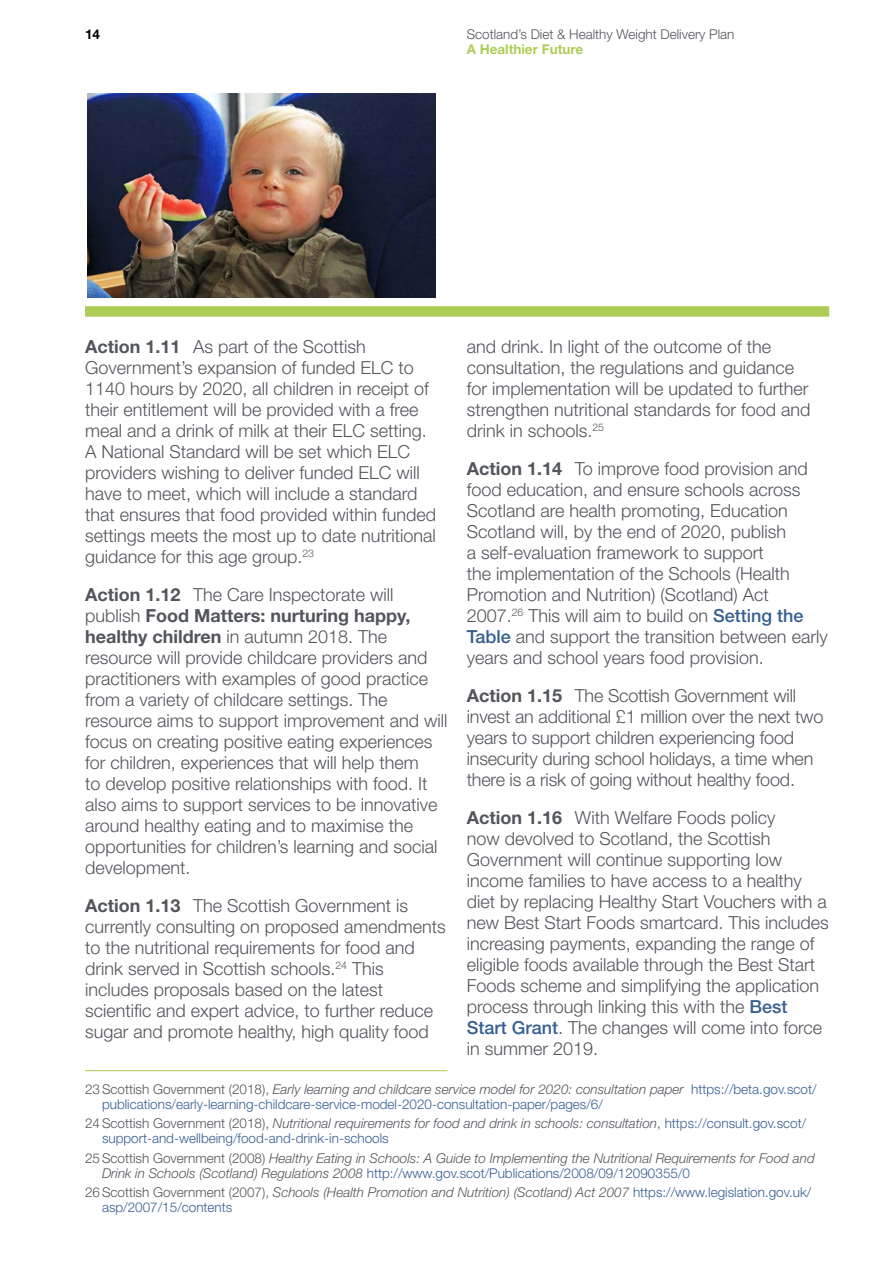
<style>
.page{position:relative;width:893px;height:1263px;background:#fff}
.page>*{position:absolute;margin:0;border:0;box-sizing:border-box;transform-origin:0 0}
.t1{font:300 18px/21px "Helvetica Neue LT Std";color:#52555b}
.t2{font:300 13.5px/15px "Helvetica Neue LT Std";color:#365f91}
.t3{font:italic 300 13.5px/15px "Helvetica Neue LT Std";color:#52555b}
.t4{font:300 13.5px "Helvetica Neue LT Std";color:#52555b}
.t5{font:700 13.5px "Helvetica Neue LT Std";color:#aecd56}
.t6{font:700 13.5px "Helvetica Neue LT Std";color:#000}
.s1{font-weight:700}
.s2{font-weight:500;color:#365f91}
.s3{color:#52555b}
.s4{font-style:italic;color:#52555b}
.s5{font-style:normal}
.s6{font-style:normal;color:#365f91}
</style>
<div class="page">
<div style="left:85px;top:306px;width:744px;height:11px;background:#aecd56"></div>
<hr style="left:85px;top:1070px;width:363px;height:1px;background:#aecd56">
<img style="left:87px;top:94px;width:348px;height:204px">
<p class="t6" style="left:85px;top:26px;width:17px">14</p>
<p class="t4" style="left:467px;top:26px;width:269px">Scotland’s Diet &amp; Healthy Weight Delivery Plan</p>
<p class="t5" style="left:467px;top:41px;width:118px">A Healthier Future</p>
<p class="t1" style="left:85px;top:336px;width:353px"><span class="s1">Action 1.11</span> As part of the Scottish Government’s expansion of funded ELC to 1140 hours by 2020, all children in receipt of their entitlement will be provided with a free meal and a drink of milk at their ELC setting.<br>A National Standard will be set which ELC providers wishing to deliver funded ELC will have to meet, which will include a standard that ensures that food provided within funded settings meets the most up to date nutritional guidance for this age group.<sup>23</sup></p>
<p class="t1" style="left:85px;top:584px;width:364px"><span class="s1">Action 1.12</span> The Care Inspectorate will publish <span class="s1">Food Matters: nurturing happy, healthy children</span> in autumn 2018. The resource will provide childcare providers and practitioners with examples of good practice from a variety of childcare settings. The resource aims to support improvement and will focus on creating positive eating experiences for children, experiences that will help them<br>to develop positive relationships with food. It also aims to support services to be innovative around healthy eating and to maximise the opportunities for children’s learning and social development.</p>
<p class="t1" style="left:85px;top:895px;width:362px"><span class="s1">Action 1.13</span> The Scottish Government is currently consulting on proposed amendments to the nutritional requirements for food and drink served in Scottish schools.<sup>24</sup> This includes proposals based on the latest scientific and expert advice, to further reduce sugar and promote healthy, high quality food</p>
<p class="t1" style="left:467px;top:336px;width:345px">and drink. In light of the outcome of the consultation, the regulations and guidance for implementation will be updated to further strengthen nutritional standards for food and drink in schools.<sup>25</sup></p>
<p class="t1" style="left:467px;top:458px;width:362px"><span class="s1">Action 1.14</span> To improve food provision and food education, and ensure schools across Scotland are health promoting, Education Scotland will, by the end of 2020, publish<br>a self-evaluation framework to support<br>the implementation of the Schools (Health Promotion and Nutrition) (Scotland) Act 2007.<sup>26</sup> This will aim to build on <span class="s2">Setting the Table</span> and support the transition between early years and school years food provision.</p>
<p class="t1" style="left:467px;top:685px;width:358px"><span class="s1">Action 1.15</span> The Scottish Government will invest an additional £1 million over the next two years to support children experiencing food insecurity during school holidays, a time when there is a risk of going without healthy food.</p>
<p class="t1" style="left:467px;top:807px;width:364px"><span class="s1">Action 1.16</span> With Welfare Foods policy<br>now devolved to Scotland, the Scottish Government will continue supporting low income families to have access to a healthy diet by replacing Healthy Start Vouchers with a new Best Start Foods smartcard. This includes increasing payments, expanding the range of eligible foods available through the Best Start Foods scheme and simplifying the application process through linking this with the <span class="s2">Best Start Grant</span>. The changes will come into force in summer 2019.</p>
<p class="t2" style="left:102px;top:1081px;width:716px;text-indent:-17px"><span class="s3">23Scottish Government (2018),</span> <span class="s4">Early learning and childcare service model for 2020: consultation paper</span> https://beta.gov.scot/ publications/early-learning-childcare-service-model-2020-consultation-paper/pages/6/</p>
<p class="t2" style="left:102px;top:1116px;width:706px;text-indent:-17px"><span class="s3">24Scottish Government (2018),</span> <span class="s4">Nutritional requirements for food and drink in schools: consultation</span><span class="s3">,</span> https://consult.gov.scot/ support-and-wellbeing/food-and-drink-in-schools</p>
<p class="t3" style="left:102px;top:1150px;width:714px;text-indent:-17px"><span class="s5">25Scottish Government (2008)</span> Healthy Eating in Schools: A Guide to Implementing the Nutritional Requirements for Food and<br>Drink in Schools (Scotland) Regulations 2008 <span class="s6">http://www.gov.scot/Publications/2008/09/12090355/0</span></p>
<p class="t3" style="left:102px;top:1184px;width:711px;text-indent:-17px"><span class="s5">26Scottish Government (2007),</span> Schools (Health Promotion and Nutrition) (Scotland) Act 2007 <span class="s6">https://www.legislation.gov.uk/ asp/2007/15/contents</span></p>
</div>
